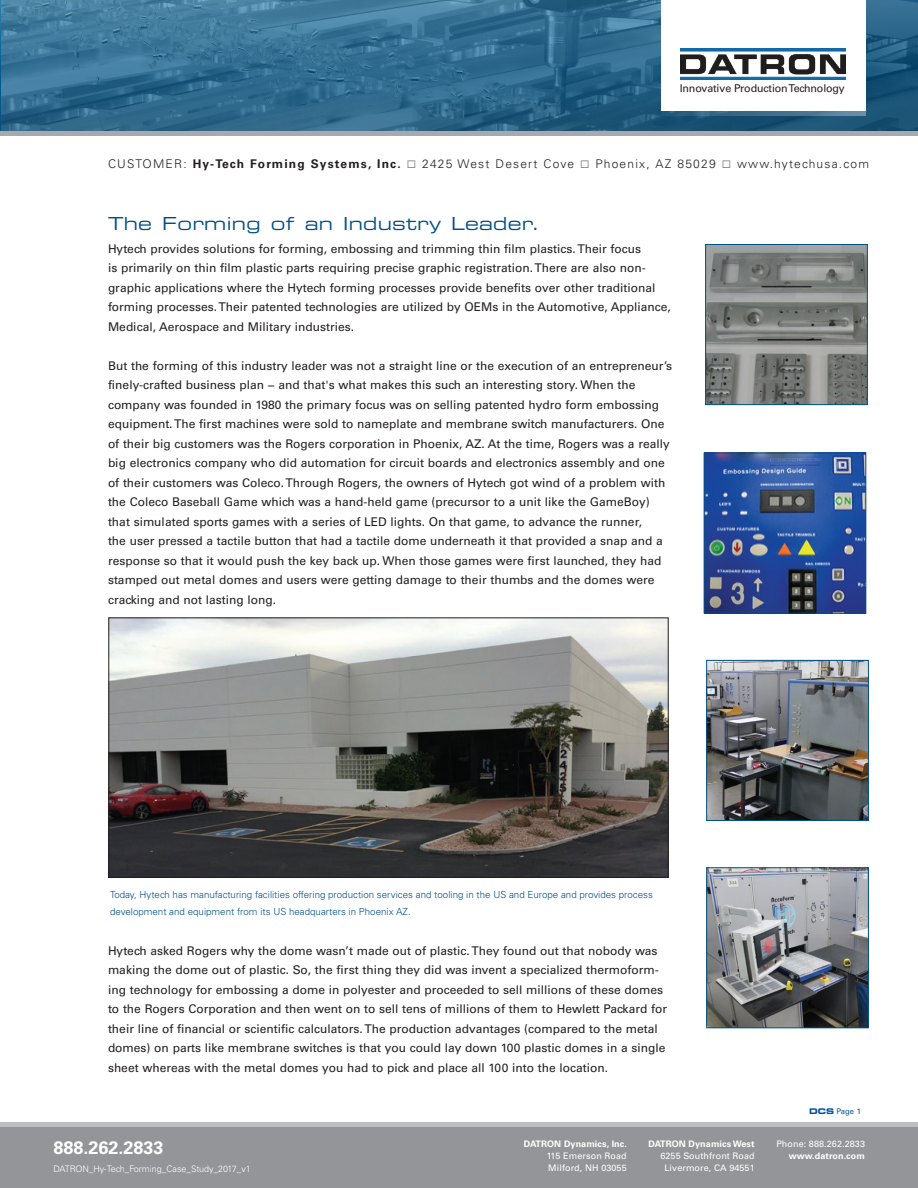
<style>
.page{position:relative;width:918px;height:1188px;background:#fff}
.page>*{position:absolute;margin:0;border:0;box-sizing:border-box;transform-origin:0 0}
.t1{font:18px "Eurostile Extended Two";letter-spacing:.015em;color:#005285}
.t2{font:700 18px "Univers LT";color:#fff}
.t3{font:12px/19.5px "Univers";color:#231f20}
.t4{font:300 12px "Univers";letter-spacing:.1em;color:#231f20}
.t5{font:10.8px "Univers LT";letter-spacing:-.015em;color:#231f20}
.t6{font:300 9.75px/16.5px "Univers";color:#005285}
.t7{font:9px/12px "Univers LT";letter-spacing:.01em;color:#fff}
.t8{font:700 9px "Univers LT";letter-spacing:.01em;color:#fff}
.t9{font:300 9px "Univers";color:#fff}
.t10{font:7.8px "Univers";color:#0155a5}
.s1{font-weight:700}
.s2{color:#808285}
.s3{font-family:"Eurostile Bold Extended Two"}
</style>
<div class="page">
<div style="left:0;top:131px;width:918px;height:5px;background:#a8a9ad"></div>
<img style="left:1px;top:0;width:917px;height:131px">
<div style="left:661px;top:0;width:204px;height:111px;background:#fff"></div>
<svg style="left:661px;top:111px;width:204px;height:5px"></svg>
<img style="left:681px;top:49px;width:165px;height:31px">
<div style="left:1px;top:1122px;width:917px;height:66px;background:#939598"></div>
<hr style="left:0;top:1122px;width:918px;height:4px;background:#bcbdc0">
<img style="left:706px;top:455px;width:158px;height:156px">
<div style="left:704px;top:453px;width:162px;height:160px;border:1px solid #005285"></div>
<img style="left:708px;top:662px;width:159px;height:157px">
<div style="left:706px;top:660px;width:163px;height:161px;border:1px solid #005285"></div>
<img style="left:708px;top:869px;width:159px;height:157px">
<div style="left:706px;top:867px;width:163px;height:161px;border:1px solid #005285"></div>
<img style="left:707px;top:246px;width:159px;height:157px">
<div style="left:705px;top:244px;width:163px;height:161px;border:1px solid #005285"></div>
<img style="left:111px;top:620px;width:555px;height:256px">
<div style="left:109px;top:618px;width:559px;height:260px;border:1px solid #231f20"></div>
<p class="t5" style="left:680px;top:82px;width:167px">Innovative Production Technology</p>
<p class="t4" style="left:108px;top:156px;width:763px">CUSTOMER: <span class="s1">Hy-Tech Forming Systems, Inc.</span> <span class="s2">◻</span> 2425 West Desert Cove <span class="s2">◻</span> Phoenix, AZ 85029 <span class="s2">◻</span> www.hytechusa.com</p>
<h1 class="t1" style="left:108px;top:211px;width:433px">The Forming of an Industry Leader.</h1>
<p class="t3" style="left:108px;top:239px;width:564px">Hytech provides solutions for forming, embossing and trimming thin film plastics. Their focus<br>is primarily on thin film plastic parts requiring precise graphic registration. There are also non&shy;graphic applications where the Hytech forming processes provide benefits over other traditional forming processes. Their patented technologies are utilized by OEMs in the Automotive, Appliance, Medical, Aerospace and Military industries.</p>
<p class="t3" style="left:108px;top:356px;width:566px">But the forming of this industry leader was not a straight line or the execution of an entrepreneur’s finely-crafted business plan − and that's what makes this such an interesting story. When the company was founded in 1980 the primary focus was on selling patented hydro form embossing equipment. The first machines were sold to nameplate and membrane switch manufacturers. One of their big customers was the Rogers corporation in Phoenix, AZ. At the time, Rogers was a really big electronics company who did automation for circuit boards and electronics assembly and one of their customers was Coleco. Through Rogers, the owners of Hytech got wind of a problem with the Coleco Baseball Game which was a hand-held game (precursor to a unit like the GameBoy) that simulated sports games with a series of LED lights. On that game, to advance the runner,<br>the user pressed a tactile button that had a tactile dome underneath it that provided a snap and a response so that it would push the key back up. When those games were first launched, they had stamped out metal domes and users were getting damage to their thumbs and the domes were cracking and not lasting long.</p>
<p class="t6" style="left:110px;top:887px;width:544px">Today, Hytech has manufacturing facilities offering production services and tooling in the US and Europe and provides process development and equipment from its US headquarters in Phoenix AZ.</p>
<p class="t3" style="left:108px;top:941px;width:561px">Hytech asked Rogers why the dome wasn’t made out of plastic. They found out that nobody was making the dome out of plastic. So, the first thing they did was invent a specialized thermoform&shy;ing technology for embossing a dome in polyester and proceeded to sell millions of these domes to the Rogers Corporation and then went on to sell tens of millions of them to Hewlett Packard for their line of financial or scientific calculators. The production advantages (compared to the metal domes) on parts like membrane switches is that you could lay down 100 plastic domes in a single sheet whereas with the metal domes you had to pick and place all 100 into the location.</p>
<p class="t10" style="left:809px;top:1107px;width:53px"><span class="s3">DCS</span> Page 1</p>
<h1 class="t2" style="left:53px;top:1137px;width:112px">888.262.2833</h1>
<p class="t9" style="left:53px;top:1163px;width:199px">DATRON_Hy-Tech_Forming_Case_Study_2017_v1</p>
<p class="t8" style="left:524px;top:1139px;width:105px">DATRON Dynamics, Inc.</p>
<p class="t7" style="left:547px;top:1150px;width:82px">115 Emerson Road<br>Milford, NH 03055</p>
<p class="t8" style="left:648px;top:1139px;width:108px">DATRON Dynamics West</p>
<p class="t7" style="left:660px;top:1150px;width:96px;text-align:center">6255 Southfront Road<br>Livermore, CA 94551</p>
<p class="t7" style="left:776px;top:1138px;width:90px">Phone: 888.262.2833</p>
<p class="t8" style="left:789px;top:1151px;width:78px">www.datron.com</p>
</div>
